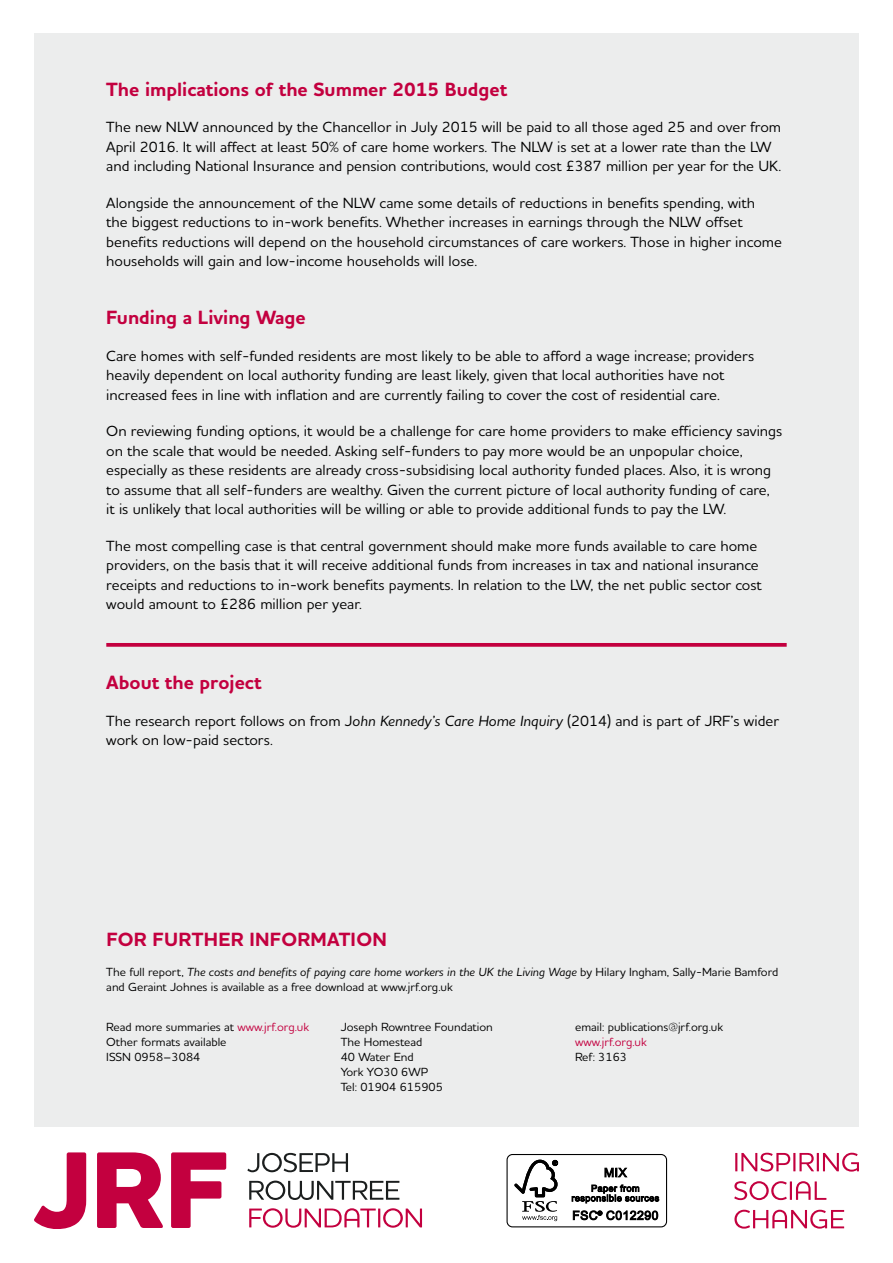
<style>
.page{position:relative;width:893px;height:1263px;background:#fff}
.page>*{position:absolute;margin:0;border:0;box-sizing:border-box;transform-origin:0 0}
.t1{font:700 19.5px "Houschka Alt Pro";color:#c3003f}
.t2{font:500 15px/19.5px "Houschka Alt Pro";color:#000}
.t3{font:500 12px/15px "Houschka Alt Pro";color:#000}
.t4{font:500 12px "Houschka Alt Pro";color:#c3003f}
.s1{font-style:italic}
.s2{color:#c3003f}
</style>
<div class="page">
<div style="left:34px;top:34px;width:825px;height:1093px;background:#eceded"></div>
<svg style="left:106px;top:643px;width:681px;height:4px;fill:#c3003f"></svg>
<div style="left:507px;top:1154px;width:160px;height:73px;border:1px solid #000;border-radius:5px"></div>
<svg style="left:514px;top:1160px;width:44px;height:61px"></svg>
<svg style="left:572px;top:1167px;width:87px;height:36px"></svg>
<svg style="left:573px;top:1210px;width:85px;height:10px"></svg>
<svg style="left:34px;top:1152px;width:52px;height:77px"></svg>
<svg style="left:97px;top:1152px;width:66px;height:76px"></svg>
<svg style="left:171px;top:1152px;width:55px;height:76px"></svg>
<svg style="left:247px;top:1153px;width:101px;height:19px"></svg>
<svg style="left:249px;top:1180px;width:150px;height:20px"></svg>
<svg style="left:249px;top:1208px;width:173px;height:20px"></svg>
<svg style="left:735px;top:1153px;width:124px;height:18px"></svg>
<svg style="left:734px;top:1181px;width:92px;height:19px"></svg>
<svg style="left:734px;top:1210px;width:110px;height:18px"></svg>
<h1 class="t1" style="left:106px;top:76px;width:403px">The implications of the Summer 2015 Budget</h1>
<p class="t2" style="left:106px;top:117px;width:676px">The new NLW announced by the Chancellor in July 2015 will be paid to all those aged 25 and over from<br>April 2016. It will affect at least 50% of care home workers. The NLW is set at a lower rate than the LW and including National Insurance and pension contributions, would cost £387 million per year for the UK.</p>
<p class="t2" style="left:106px;top:192px;width:677px">Alongside the announcement of the NLW came some details of reductions in benefits spending, with<br>the biggest reductions to in-work benefits. Whether increases in earnings through the NLW offset benefits reductions will depend on the household circumstances of care workers. Those in higher income households will gain and low-income households will lose.</p>
<h1 class="t1" style="left:106px;top:305px;width:201px">Funding a Living Wage</h1>
<p class="t2" style="left:106px;top:345px;width:649px">Care homes with self-funded residents are most likely to be able to afford a wage increase; providers heavily dependent on local authority funding are least likely, given that local authorities have not increased fees in line with inflation and are currently failing to cover the cost of residential care.</p>
<p class="t2" style="left:106px;top:421px;width:677px">On reviewing funding options, it would be a challenge for care home providers to make efficiency savings on the scale that would be needed. Asking self-funders to pay more would be an unpopular choice, especially as these residents are already cross-subsidising local authority funded places. Also, it is wrong to assume that all self-funders are wealthy. Given the current picture of local authority funding of care,<br>it is unlikely that local authorities will be willing or able to provide additional funds to pay the LW.</p>
<p class="t2" style="left:106px;top:535px;width:657px">The most compelling case is that central government should make more funds available to care home providers, on the basis that it will receive additional funds from increases in tax and national insurance receipts and reductions to in-work benefits payments. In relation to the LW, the net public sector cost would amount to £286 million per year.</p>
<h1 class="t1" style="left:106px;top:670px;width:157px">About the project</h1>
<p class="t2" style="left:106px;top:710px;width:674px">The research report follows on from J<span class="s1">ohn Kennedy’s Care Home Inquiry</span> (2014) and is part of JRF’s wider work on low-paid sectors.</p>
<h1 class="t1" style="left:106px;top:926px;width:282px">FOR FURTHER INFORMATION</h1>
<p class="t3" style="left:106px;top:964px;width:674px">The full report, <span class="s1">The costs and benefits of paying care home workers in the UK the Living Wage</span> by Hilary Ingham, Sally-Marie Bamford and Geraint Johnes is available as a free download at www.jrf.org.uk</p>
<p class="t3" style="left:106px;top:1019px;width:204px">Read more summaries at <span class="s2">www.jrf.org.uk<br></span>Other formats available<br>ISSN 0958–3084</p>
<p class="t3" style="left:341px;top:1019px;width:154px">Joseph Rowntree Foundation<br>The Homestead<br>40 Water End<br>York YO30 6WP<br>Tel: 01904 615905</p>
<p class="t3" style="left:575px;top:1019px;width:150px">email: publications@jrf.org.uk</p>
<p class="t4" style="left:575px;top:1034px;width:73px">www.jrf.org.uk</p>
<p class="t3" style="left:575px;top:1049px;width:54px">Ref: 3163</p>
</div>
